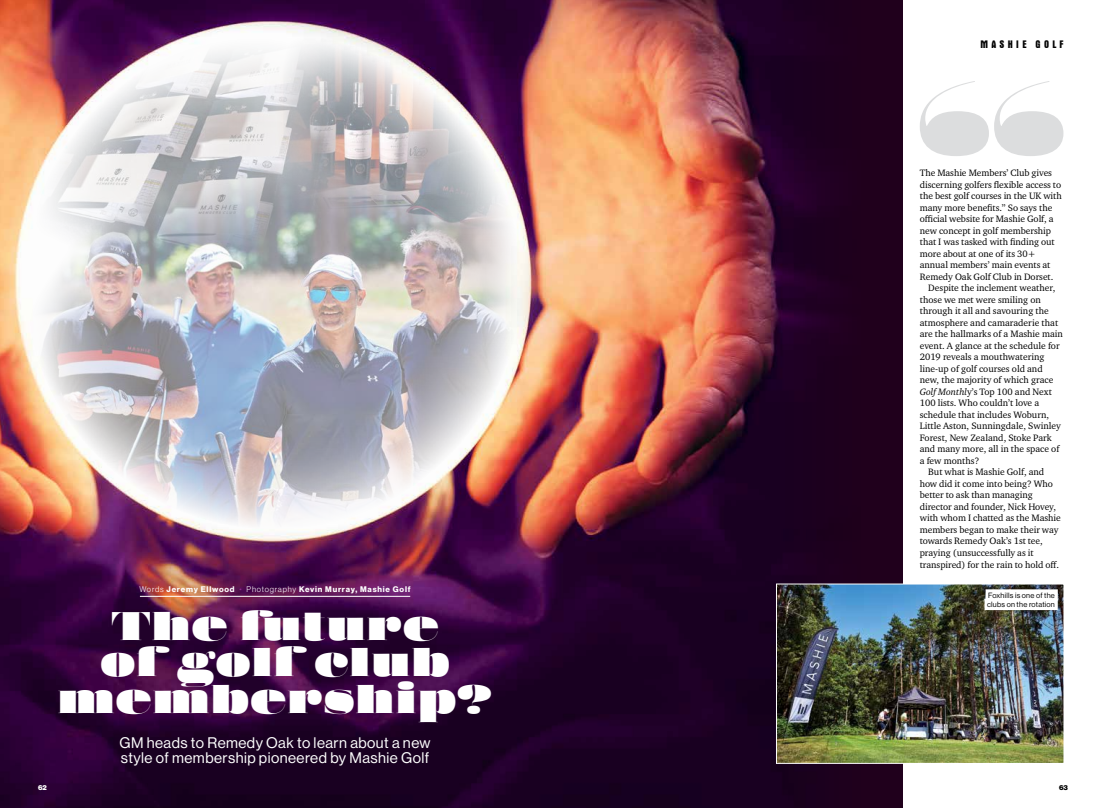
<style>
.page{position:relative;width:1106px;height:808px;background:#fff}
.page>*{position:absolute;margin:0;border:0;box-sizing:border-box;transform-origin:0 0}
.t1{font:900 39.1px/36.8px "Walbaum 96 pt";letter-spacing:.05em;color:#fff;text-align:center}
.t2{font:15px/15px "N Haas Grotesk DS Std 55 Rg";letter-spacing:.03em;color:#fff}
.t3{font:700 condensed 11px "Aurora BT";letter-spacing:.3em;color:#000}
.t4{font:9.5px "Charter ITC Std";letter-spacing:-.005em;color:#000}
.t5{font:8px "N Haas Grotesk DS Std 75 Bd";letter-spacing:.1em;color:#fff}
.t6{font:7.5px/9.5px "N Haas Grotesk DS Std 55 Rg";letter-spacing:.03em;color:#000}
.t7{font:7px "N Haas Grotesk DS Std 95 Blk";color:#fff}
.t8{font:7px "N Haas Grotesk DS Std 95 Blk";color:#000}
.s1{font-family:"N Haas Grotesk DS Std 45 Lt"}
.s2{font-family:"N Haas Grotesk DS Std 45 Lt";color:#92278f}
.s3{font-style:italic}
</style>
<div class="page">
<div style="left:0;top:0;width:902px;height:808px;background:#20001c"></div>
<img style="left:0;top:0;width:830px;height:808px">
<img style="left:348px;top:33px;width:174px;height:129px">
<img style="left:25px;top:162px;width:497px;height:367px">
<img style="left:25px;top:33px;width:323px;height:221px">
<img style="left:778px;top:585px;width:284px;height:177px">
<div style="left:776px;top:583px;width:288px;height:181px;border:1px solid #fff"></div>
<hr style="left:140px;top:596px;width:270px;height:1px;background:#fff">
<svg style="left:920px;top:81px;width:143px;height:75px"></svg>
<div style="left:985px;top:589px;width:72px;height:12px;background:#fff"></div>
<div style="left:984px;top:599px;width:73px;height:11px;background:#fff"></div>
<p class="t3" style="left:980px;top:38px;width:84px">MASHIE GOLF</p>
<p class="t5" style="left:139px;top:585px;width:272px"><span class="s1">Words</span> Jeremy Ellwood <span class="s2">•</span> <span class="s1">Photography</span> Kevin Murray, Mashie Golf</p>
<h1 class="t1" style="left:58px;top:604px;width:435px">The future<br>of golf club membership?</h1>
<h2 class="t2" style="left:119px;top:735px;width:313px">GM heads to Remedy Oak to learn about a new style of membership pioneered by Mashie Golf</h2>
<p class="t4" style="left:919px;top:167px;width:134px">The Mashie Members’ Club gives</p>
<p class="t4" style="left:919px;top:179px;width:143px">discerning golfers flexible access to</p>
<p class="t4" style="left:919px;top:190px;width:144px">the best golf courses in the UK with</p>
<p class="t4" style="left:919px;top:202px;width:134px">many more benefits.” So says the</p>
<p class="t4" style="left:919px;top:213px;width:135px">official website for Mashie Golf, a</p>
<p class="t4" style="left:919px;top:225px;width:133px">new concept in golf membership</p>
<p class="t4" style="left:919px;top:236px;width:136px">that I was tasked with finding out</p>
<p class="t4" style="left:919px;top:248px;width:117px">more about at one of its 30+</p>
<p class="t4" style="left:919px;top:259px;width:132px">annual members’ main events at</p>
<p class="t4" style="left:919px;top:271px;width:135px">Remedy Oak Golf Club in Dorset.</p>
<p class="t4" style="left:928px;top:282px;width:128px">Despite the inclement weather,</p>
<p class="t4" style="left:919px;top:294px;width:123px">those we met were smiling on</p>
<p class="t4" style="left:919px;top:305px;width:130px">through it all and savouring the</p>
<p class="t4" style="left:919px;top:317px;width:140px">atmosphere and camaraderie that</p>
<p class="t4" style="left:919px;top:328px;width:145px">are the hallmarks of a Mashie main</p>
<p class="t4" style="left:919px;top:340px;width:141px">event. A glance at the schedule for</p>
<p class="t4" style="left:919px;top:351px;width:126px">2019 reveals a mouthwatering</p>
<p class="t4" style="left:919px;top:363px;width:124px">line-up of golf courses old and</p>
<p class="t4" style="left:919px;top:374px;width:135px">new, the majority of which grace</p>
<p class="t4" style="left:919px;top:386px;width:134px"><span class="s3">Golf Monthl</span>y’s Top 100 and Next</p>
<p class="t4" style="left:919px;top:397px;width:121px">100 lists. Who couldn’t love a</p>
<p class="t4" style="left:919px;top:409px;width:131px">schedule that includes Woburn,</p>
<p class="t4" style="left:919px;top:420px;width:143px">Little Aston, Sunningdale, Swinley</p>
<p class="t4" style="left:919px;top:432px;width:133px">Forest, New Zealand, Stoke Park</p>
<p class="t4" style="left:919px;top:443px;width:141px">and many more, all in the space of</p>
<p class="t4" style="left:919px;top:455px;width:61px">a few months?</p>
<p class="t4" style="left:928px;top:466px;width:117px">But what is Mashie Golf, and</p>
<p class="t4" style="left:919px;top:478px;width:135px">how did it come into being? Who</p>
<p class="t4" style="left:919px;top:489px;width:114px">better to ask than managing</p>
<p class="t4" style="left:919px;top:501px;width:138px">director and founder, Nick Hovey,</p>
<p class="t4" style="left:919px;top:512px;width:142px">with whom I chatted as the Mashie</p>
<p class="t4" style="left:919px;top:524px;width:140px">members began to make their way</p>
<p class="t4" style="left:919px;top:535px;width:125px">towards Remedy Oak’s 1st tee,</p>
<p class="t4" style="left:919px;top:547px;width:115px">praying (unsuccessfully as it</p>
<p class="t4" style="left:919px;top:558px;width:141px">transpired) for the rain to hold off.</p>
<p class="t6" style="left:987px;top:590px;width:69px">Foxhills is one of the clubs on the rotation</p>
<p class="t7" style="left:38px;top:783px;width:10px">62</p>
<p class="t8" style="left:1059px;top:783px;width:10px">63</p>
</div>
